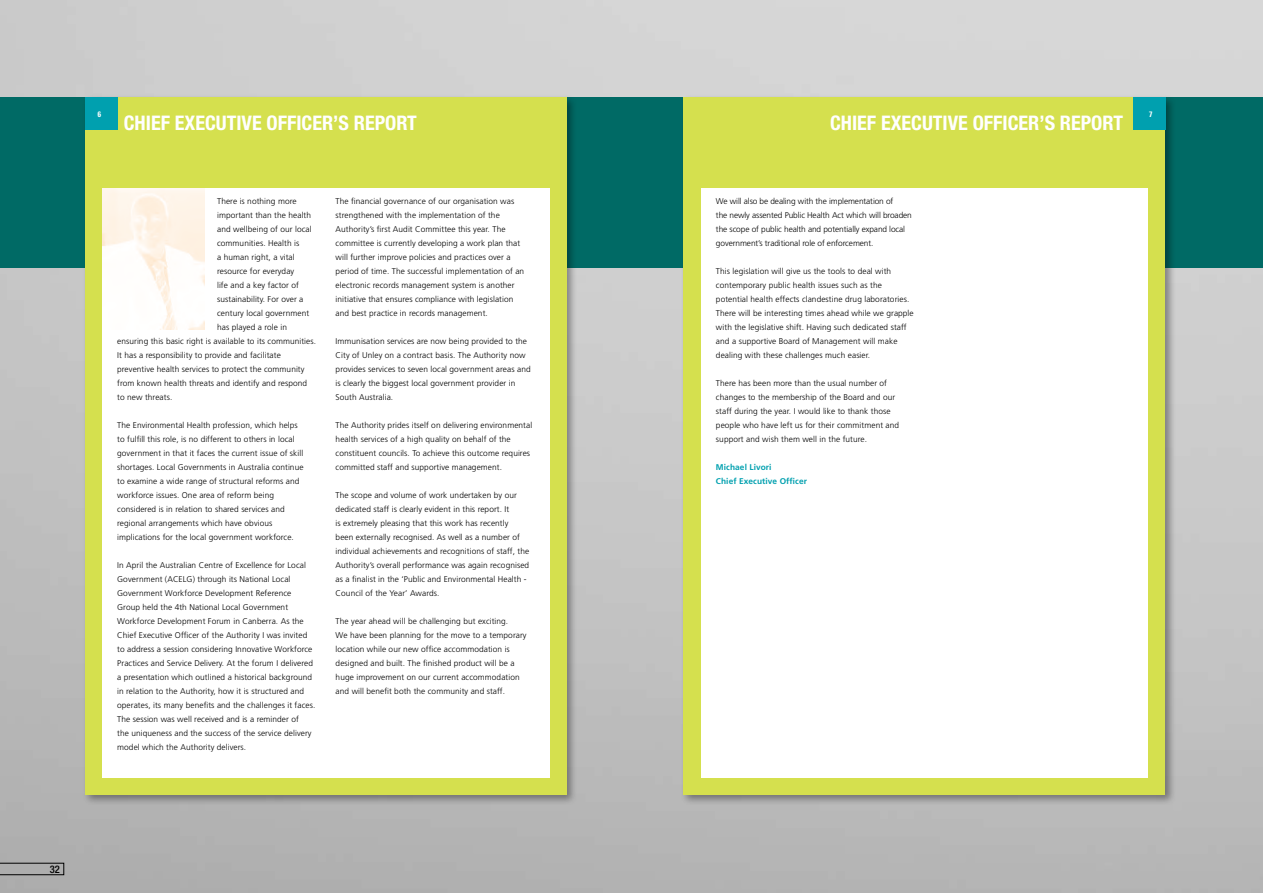
<style>
.page{position:relative;width:1263px;height:893px;background:#fff}
.page>*{position:absolute;margin:0;border:0;box-sizing:border-box;transform-origin:0 0}
.t1{font:700 condensed 20.1px "Helvetica Neue";color:#fff}
.t2{font:500 condensed 10.5px "Helvetica Neue";color:#000}
.t3{font:300 8.25px/14px "Frutiger";letter-spacing:.01em;color:#000}
.t4{font:300 8.25px/14px "Frutiger";letter-spacing:-.01em;color:#000}
.t5{font:700 8.25px/14px "Frutiger";letter-spacing:.01em;color:#00a0af}
.t6{font:700 condensed 7.95px "Zurich BT";color:#fff}
</style>
<div class="page">
<img style="left:0;top:0;width:1263px;height:893px">
<div style="left:0;top:98px;width:1263px;height:170px;background:#006a65"></div>
<div style="left:681px;top:95px;width:495px;height:711px;background:#000;opacity:.38"></div>
<div style="left:684px;top:98px;width:481px;height:697px;background:#d5e04e"></div>
<div style="left:1133px;top:98px;width:32px;height:32px;background:#00a0af"></div>
<div style="left:701px;top:188px;width:323px;height:590px;background:#fff"></div>
<div style="left:931px;top:188px;width:217px;height:590px;background:#fff"></div>
<div style="left:82px;top:95px;width:496px;height:711px;background:#000;opacity:.38"></div>
<div style="left:85px;top:98px;width:481px;height:697px;background:#d5e04e"></div>
<div style="left:85px;top:98px;width:32px;height:32px;background:#00a0af"></div>
<div style="left:102px;top:188px;width:447px;height:590px;background:#fff"></div>
<img style="left:102px;top:188px;width:103px;height:141px">
<svg style="left:0;top:863px;width:64px;height:12px"></svg>
<p class="t6" style="left:97px;top:109px;width:5px">6</p>
<h1 class="t1" style="left:124px;top:110px;width:294px">CHIEF EXECUTIVE OFFICER’S REPORT</h1>
<p class="t3" style="left:217px;top:194px;width:81px">There is nothing more</p>
<p class="t3" style="left:217px;top:208px;width:95px">important than the health</p>
<p class="t3" style="left:217px;top:222px;width:96px">and wellbeing of our local</p>
<p class="t3" style="left:217px;top:236px;width:84px">communities. Health is</p>
<p class="t3" style="left:217px;top:250px;width:79px">a human right, a vital</p>
<p class="t3" style="left:217px;top:264px;width:79px">resource for everyday</p>
<p class="t3" style="left:217px;top:278px;width:83px">life and a key factor of</p>
<p class="t3" style="left:217px;top:292px;width:88px">sustainability. For over a</p>
<p class="t3" style="left:217px;top:306px;width:94px">century local government</p>
<p class="t3" style="left:217px;top:320px;width:71px">has played a role in</p>
<p class="t3" style="left:117px;top:334px;width:200px">ensuring this basic right is available to its communities.</p>
<p class="t3" style="left:117px;top:348px;width:165px">It has a responsibility to provide and facilitate</p>
<p class="t3" style="left:117px;top:362px;width:189px">preventive health services to protect the community</p>
<p class="t3" style="left:117px;top:376px;width:191px">from known health threats and identify and respond</p>
<p class="t3" style="left:117px;top:390px;width:57px">to new threats.</p>
<p class="t3" style="left:117px;top:418px;width:188px">The Environmental Health profession, which helps to fulfill this role, is no different to others in local government in that it faces the current issue of skill shortages. Local Governments in Australia continue to examine a wide range of structural reforms and workforce issues. One area of reform being considered is in relation to shared services and regional arrangements which have obvious implications for the local government workforce.</p>
<p class="t3" style="left:117px;top:558px;width:200px">In April the Australian Centre of Excellence for Local Government (ACELG) through its National Local Government Workforce Development Reference Group held the 4th National Local Government Workforce Development Forum in Canberra. As the Chief Executive Officer of the Authority I was invited to address a session considering Innovative Workforce Practices and Service Delivery. At the forum I delivered a presentation which outlined a historical background in relation to the Authority, how it is structured and operates, its many benefits and the challenges it faces.<br>The session was well received and is a reminder of<br>the uniqueness and the success of the service delivery model which the Authority delivers.</p>
<p class="t3" style="left:336px;top:194px;width:190px">The financial governance of our organisation was strengthened with the implementation of the Authority’s first Audit Committee this year. The committee is currently developing a work plan that will further improve policies and practices over a period of time. The successful implementation of an electronic records management system is another initiative that ensures compliance with legislation and best practice in records management.</p>
<p class="t3" style="left:336px;top:334px;width:197px">Immunisation services are now being provided to the City of Unley on a contract basis. The Authority now provides services to seven local government areas and is clearly the biggest local government provider in South Australia.</p>
<p class="t3" style="left:336px;top:418px;width:198px">The Authority prides itself on delivering environmental health services of a high quality on behalf of the constituent councils. To achieve this outcome requires committed staff and supportive management.</p>
<p class="t3" style="left:336px;top:488px;width:195px">The scope and volume of work undertaken by our dedicated staff is clearly evident in this report. It<br>is extremely pleasing that this work has recently<br>been externally recognised. As well as a number of individual achievements and recognitions of staff, the Authority’s overall performance was again recognised as a finalist in the ‘Public and Environmental Health - Council of the Year’ Awards.</p>
<p class="t3" style="left:336px;top:614px;width:192px">The year ahead will be challenging but exciting.<br>We have been planning for the move to a temporary location while our new office accommodation is designed and built. The finished product will be a huge improvement on our current accommodation and will benefit both the community and staff.</p>
<p class="t2" style="left:50px;top:862px;width:11px">32</p>
<h1 class="t1" style="left:830px;top:110px;width:294px">CHIEF EXECUTIVE OFFICER’S REPORT</h1>
<p class="t6" style="left:1149px;top:109px;width:5px">7</p>
<p class="t4" style="left:716px;top:194px;width:197px">We will also be dealing with the implementation of<br>the newly assented Public Health Act which will broaden the scope of public health and potentially expand local government’s traditional role of enforcement.</p>
<p class="t3" style="left:716px;top:264px;width:199px">This legislation will give us the tools to deal with contemporary public health issues such as the potential health effects clandestine drug laboratories.<br>There will be interesting times ahead while we grapple with the legislative shift. Having such dedicated staff and a supportive Board of Management will make dealing with these challenges much easier.</p>
<p class="t3" style="left:716px;top:376px;width:185px">There has been more than the usual number of changes to the membership of the Board and our staff during the year. I would like to thank those people who have left us for their commitment and support and wish them well in the future.</p>
<p class="t5" style="left:716px;top:460px;width:92px">Michael Livori<br>Chief Executive Officer</p>
</div>
